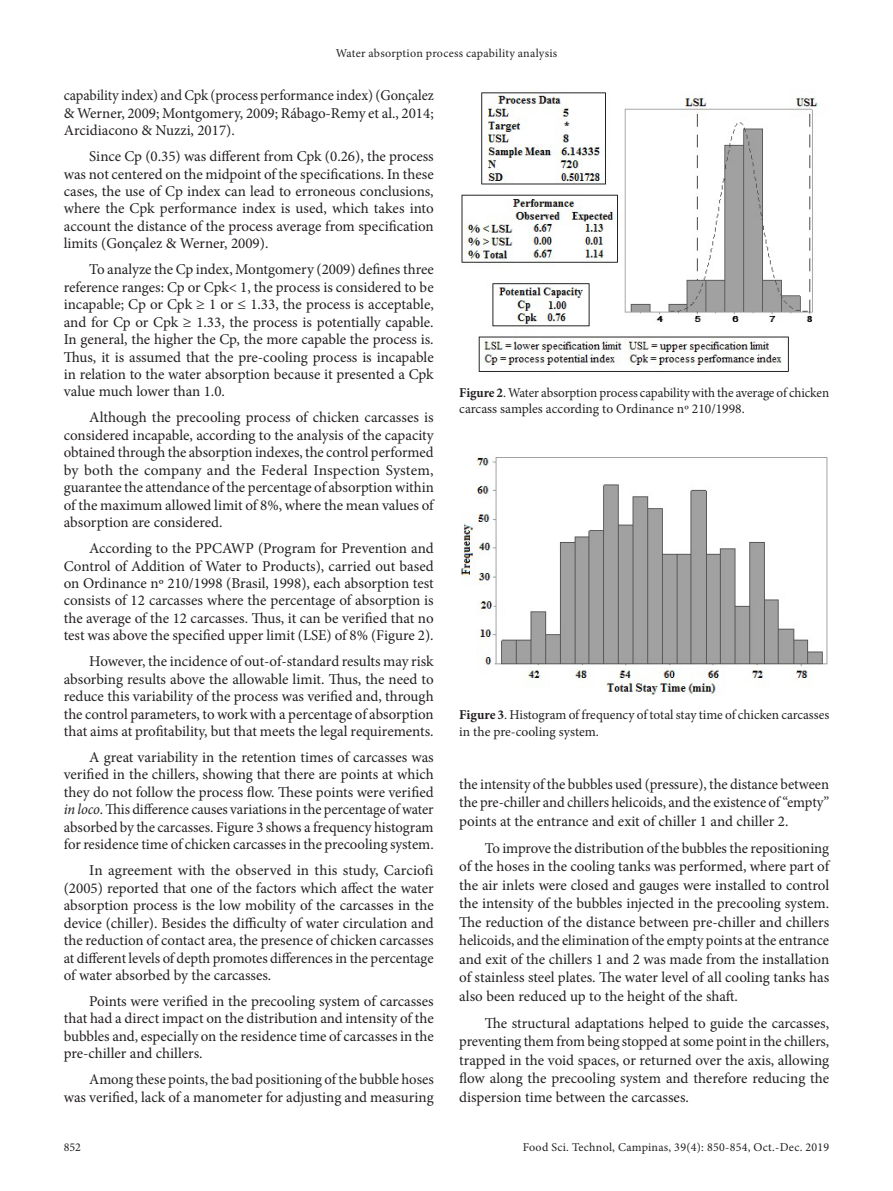
<style>
.page{position:relative;width:893px;height:1191px;background:#fff}
.page>*{position:absolute;margin:0;border:0;box-sizing:border-box;transform-origin:0 0}
.Paragraph{font:15px/17.4px "Minion Pro";color:#231f20;text-align:justify}
.Paragraph-2{font:15px/17.4px "Minion Pro";color:#231f20;text-align:justify;scale:.96 1}
.FigureCaption{font:13.5px/16.2px "Minion Pro";letter-spacing:-.005em;color:#231f20}
.t1{font:12px "Minion Pro";letter-spacing:.025em;color:#231f20}
.s1{font-style:italic}
.s2{font-weight:700}
</style>
<div class="page">
<img style="left:459px;top:91px;width:360px;height:281px">
<img style="left:461px;top:457px;width:367px;height:240px">
<p class="t1" style="left:336px;top:45px;width:223px">Water absorption process capability analysis</p>
<p class="Paragraph-2" style="left:64px;top:87px;width:387px">capability index) and Cpk (process performance index) (Gonçalez &amp; Werner, 2009; Montgomery, 2009; Rábago-Remy et al., 2014; Arcidiacono &amp; Nuzzi, 2017).</p>
<p class="Paragraph" style="left:64px;top:148px;width:371px;text-indent:26px">Since Cp (0.35) was different from Cpk (0.26), the process was not centered on the midpoint of the specifications. In these cases, the use of Cp index can lead to erroneous conclusions, where the Cpk performance index is used, which takes into account the distance of the process average from specification limits (Gonçalez &amp; Werner, 2009).</p>
<p class="Paragraph" style="left:64px;top:261px;width:372px;text-indent:26px">To analyze the Cp index, Montgomery (2009) defines three reference ranges: Cp or Cpk&lt; 1, the process is considered to be incapable; Cp or Cpk ≥ 1 or ≤ 1.33, the process is acceptable, and for Cp or Cpk ≥ 1.33, the process is potentially capable.<br>In general, the higher the Cp, the more capable the process is.<br>Thus, it is assumed that the pre-cooling process is incapable in relation to the water absorption because it presented a Cpk value much lower than 1.0.</p>
<p class="Paragraph" style="left:64px;top:409px;width:371px;text-indent:26px">Although the precooling process of chicken carcasses is considered incapable, according to the analysis of the capacity obtained through the absorption indexes, the control performed by both the company and the Federal Inspection System, guarantee the attendance of the percentage of absorption within of the maximum allowed limit of 8%, where the mean values of absorption are considered.</p>
<p class="Paragraph" style="left:64px;top:539px;width:371px;text-indent:26px">According to the PPCAWP (Program for Prevention and Control of Addition of Water to Products), carried out based on Ordinance nº 210/1998 (Brasil, 1998), each absorption test consists of 12 carcasses where the percentage of absorption is the average of the 12 carcasses. Thus, it can be verified that no test was above the specified upper limit (LSE) of 8% (Figure 2).</p>
<p class="Paragraph" style="left:64px;top:653px;width:371px;text-indent:26px">However, the incidence of out-of-standard results may risk absorbing results above the allowable limit. Thus, the need to reduce this variability of the process was verified and, through the control parameters, to work with a percentage of absorption that aims at profitability, but that meets the legal requirements.</p>
<p class="Paragraph" style="left:64px;top:748px;width:371px;text-indent:26px">A great variability in the retention times of carcasses was verified in the chillers, showing that there are points at which they do not follow the process flow. These points were verified <span class="s1">in loco</span>. This difference causes variations in the percentage of water absorbed by the carcasses. Figure 3 shows a frequency histogram for residence time of chicken carcasses in the precooling system.</p>
<p class="Paragraph" style="left:64px;top:862px;width:371px;text-indent:26px">In agreement with the observed in this study, Carciofi (2005) reported that one of the factors which affect the water absorption process is the low mobility of the carcasses in the device (chiller). Besides the difficulty of water circulation and the reduction of contact area, the presence of chicken carcasses at different levels of depth promotes differences in the percentage of water absorbed by the carcasses.</p>
<p class="Paragraph" style="left:64px;top:992px;width:372px;text-indent:26px">Points were verified in the precooling system of carcasses that had a direct impact on the distribution and intensity of the bubbles and, especially on the residence time of carcasses in the pre-chiller and chillers.</p>
<p class="Paragraph" style="left:64px;top:1070px;width:371px;text-align:right">Among these points, the bad positioning of the bubble hoses was verified, lack of a manometer for adjusting and measuring</p>
<p class="FigureCaption" style="left:459px;top:384px;width:371px"><span class="s2">Figure 2</span>. Water absorption process capability with the average of chicken carcass samples according to Ordinance nº 210/1998.</p>
<p class="FigureCaption" style="left:459px;top:707px;width:371px"><span class="s2">Figure 3</span>. Histogram of frequency of total stay time of chicken carcasses in the pre-cooling system.</p>
<p class="Paragraph" style="left:459px;top:775px;width:372px;line-height:18.5px">the intensity of the bubbles used (pressure), the distance between the pre-chiller and chillers helicoids, and the existence of “empty” points at the entrance and exit of chiller 1 and chiller 2.</p>
<p class="Paragraph" style="left:459px;top:839px;width:371px;line-height:18.5px;text-indent:26px">To improve the distribution of the bubbles the repositioning of the hoses in the cooling tanks was performed, where part of the air inlets were closed and gauges were installed to control the intensity of the bubbles injected in the precooling system.<br>The reduction of the distance between pre-chiller and chillers helicoids, and the elimination of the empty points at the entrance and exit of the chillers 1 and 2 was made from the installation of stainless steel plates. The water level of all cooling tanks has also been reduced up to the height of the shaft.</p>
<p class="Paragraph" style="left:459px;top:1013px;width:371px;line-height:18.5px;text-indent:26px">The structural adaptations helped to guide the carcasses, preventing them from being stopped at some point in the chillers, trapped in the void spaces, or returned over the axis, allowing flow along the precooling system and therefore reducing the dispersion time between the carcasses.</p>
<p class="t1" style="left:523px;top:1139px;width:308px">Food Sci. Technol, Campinas, 39(4): 850-854, Oct.-Dec. 2019</p>
</div>
